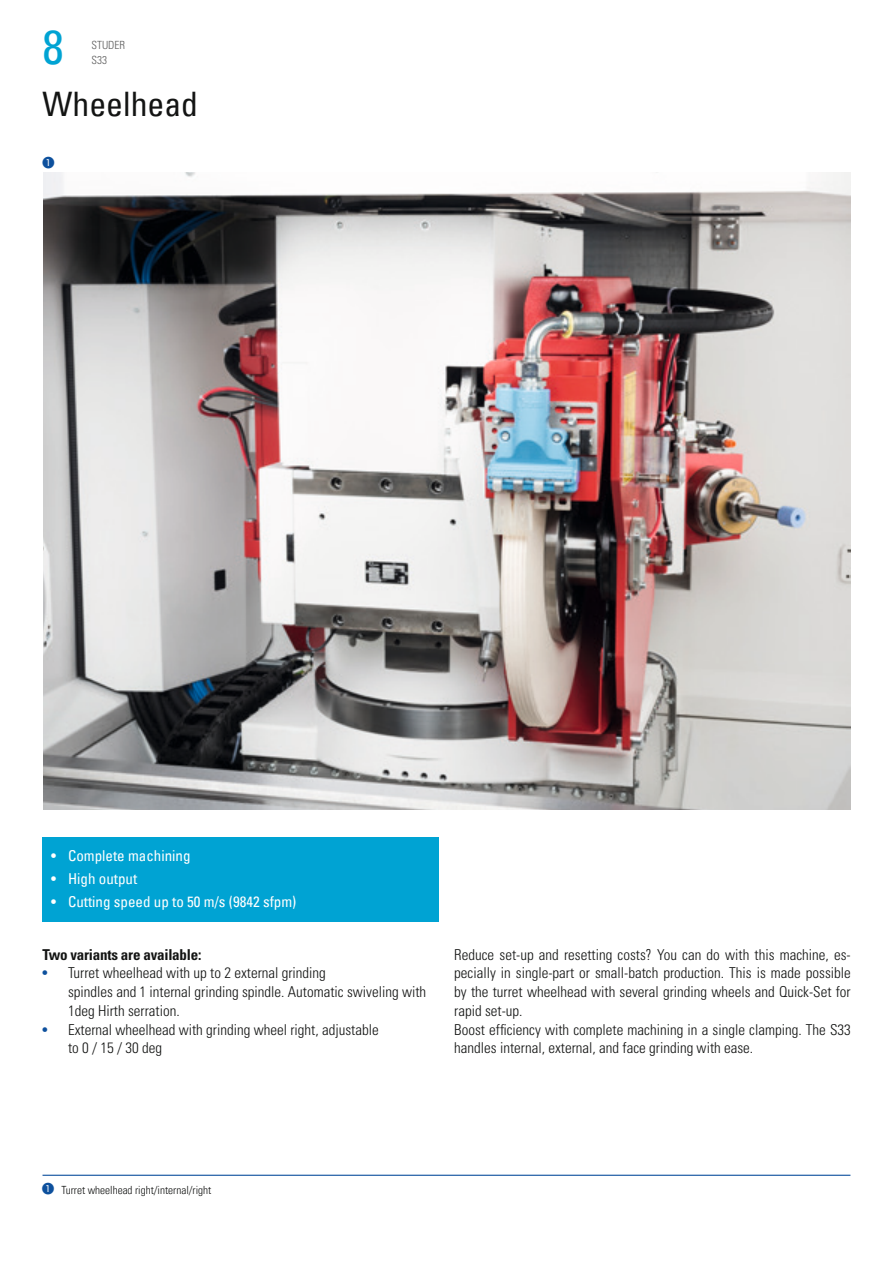
<style>
.page{position:relative;width:893px;height:1263px;background:#fff}
.page>*{position:absolute;margin:0;border:0;box-sizing:border-box;transform-origin:0 0}
.t1{font:condensed 48px "Univers Com 57";color:#00a3d3}
.t2{font:condensed 33.75px "Univers Com 57";color:#131413}
.t3{font:300 condensed 15px/18.8px "Univers LT Std";color:#131413}
.t4{font:condensed 15px "Univers Com 57";color:#fff}
.t5{font:700 condensed 15px "Univers LT Std";letter-spacing:-.015em;color:#131413}
.t6{font:11.25px "Univers Com 47 Light Cond";color:#131413}
.t7{font:300 condensed 11.25px/15px "Univers LT Std";color:#5a5a5a}
.s1{font-family:"Univers Com 57";font-weight:400;color:#0d509d}
.s2{color:#0d509d}
</style>
<div class="page">
<hr style="left:43px;top:1175px;width:807px;height:1px;background:#0d509d">
<div style="left:43px;top:838px;width:396px;height:84px;background:#00a3d3"></div>
<img style="left:44px;top:172px;width:806px;height:638px">
<h1 class="t1" style="left:43px;top:17px;width:23px">8</h1>
<p class="t7" style="left:91px;top:37px;width:35px">STUDER<br>S33</p>
<h2 class="t2" style="left:43px;top:82px;width:157px">Wheelhead</h2>
<p class="t4" style="left:51px;top:846px;width:141px">• Complete machining</p>
<p class="t4" style="left:51px;top:869px;width:88px">• High output</p>
<p class="t4" style="left:51px;top:892px;width:247px">• Cutting speed up to 50 m/s (9842 sfpm)</p>
<p class="t5" style="left:43px;top:945px;width:160px">Two variants are available:</p>
<p class="t3" style="left:68px;top:964px;width:360px;text-indent:-26px"><span class="s1">•</span> Turret wheelhead with up to 2 external grinding<br>spindles and 1 internal grinding spindle. Automatic swiveling with<br>1deg Hirth serration.</p>
<p class="t3" style="left:68px;top:1020px;width:312px;text-indent:-26px"><span class="s1">•</span> External wheelhead with grinding wheel right, adjustable to 0 / 15 / 30 deg</p>
<p class="t3" style="left:454px;top:945px;width:398px">Reduce set-up and resetting costs? You can do with this machine, es&shy;pecially in single-part or small-batch production. This is made possible by the turret wheelhead with several grinding wheels and Quick-Set for rapid set-up.<br>Boost efficiency with complete machining in a single clamping. The S33 handles internal, external, and face grinding with ease.</p>
<p class="t6" style="left:42px;top:1183px;width:171px"><span class="s2">❶</span> Turret wheelhead right/internal/right</p>
</div>
